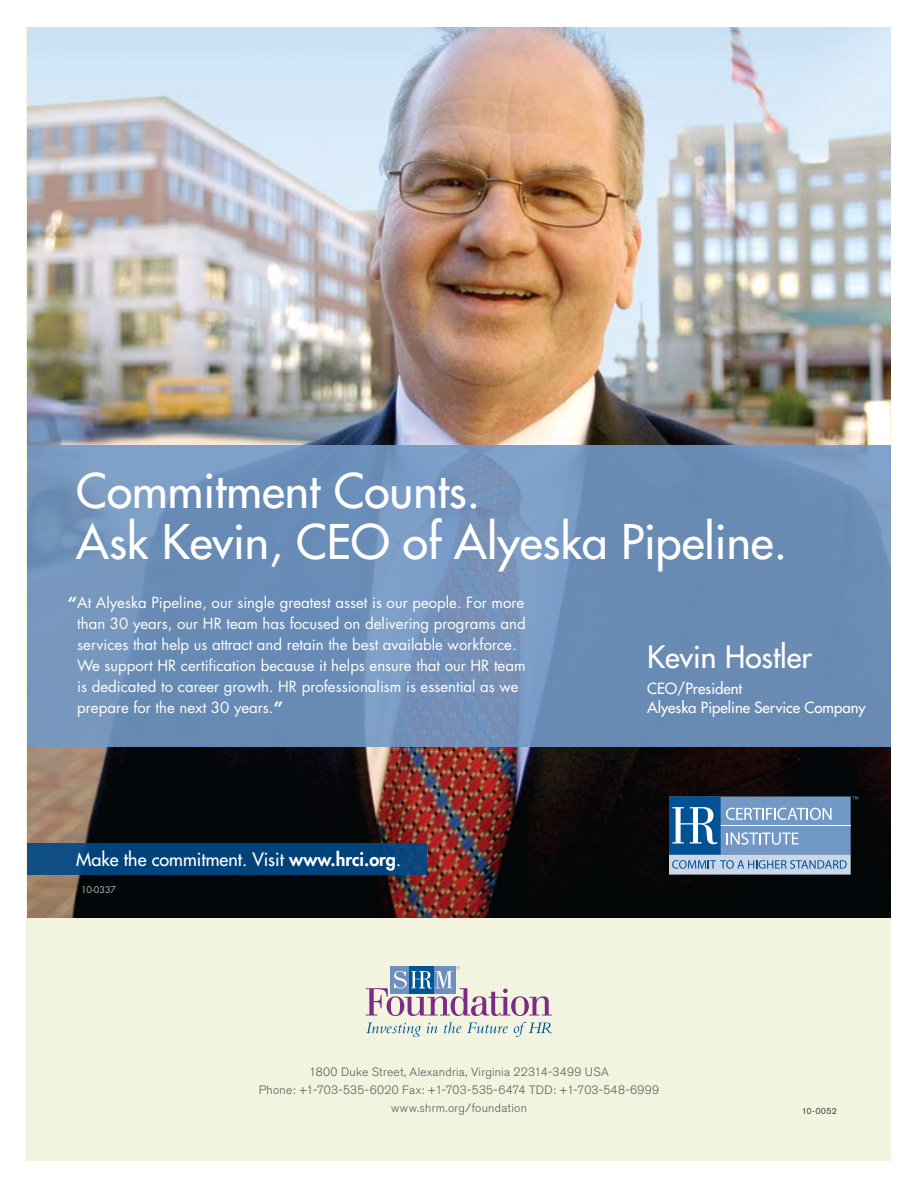
<style>
.page{position:relative;width:918px;height:1188px;background:#fff}
.page>*{position:absolute;margin:0;border:0;box-sizing:border-box;transform-origin:0 0}
.t1{font:46.5px/51px "Futura";color:#fff}
.t2{font:30px "Futura";color:#fff}
.t3{font:18px "Futura";color:#fff}
.t4{font:15px/21px "Futura";color:#fff}
.t5{font:15px/19.5px "Futura";color:#fff}
.t6{font:300 12px/18px "Akzidenz Grotesk BE";letter-spacing:.025em;color:#58595b;text-align:center}
.t7{font:9px "Akzidenz Grotesk BE";letter-spacing:.015em;color:#414142}
.t8{font:9px "Futura";color:#bcbdc0}
.s1{font-weight:700}
.s2{font-weight:800}
.s3{font-style:inherit}
</style>
<div class="page">
<div style="left:27px;top:27px;width:864px;height:1134px;background:#f2f4df"></div>
<svg style="left:366px;top:1023px;width:55px;height:14px"></svg>
<svg style="left:427px;top:1023px;width:11px;height:10px"></svg>
<svg style="left:444px;top:1022px;width:17px;height:11px"></svg>
<svg style="left:467px;top:1023px;width:41px;height:10px"></svg>
<svg style="left:514px;top:1022px;width:38px;height:15px"></svg>
<svg style="left:366px;top:966px;width:186px;height:50px"></svg>
<img style="left:27px;top:27px;width:864px;height:891px">
<svg style="left:27px;top:446px;width:864px;height:301px;background:#6e90b8"></svg>
<div style="left:27px;top:843px;width:399px;height:32px;background:linear-gradient(to right,#06477e,#004179)"></div>
<svg style="left:669px;top:796px;width:189px;height:79px;background:#789cc1"></svg>
<h1 class="t1" style="left:76px;top:466px;width:712px">Commitment Counts.<br>Ask Kevin, CEO of Alyeska Pipeline.</h1>
<p class="t4" style="left:77px;top:592px;width:450px;text-indent:-9px"><span class="s1">“</span>At Alyeska Pipeline, our single greatest asset is our people. For more than 30 years, our HR team has focused on delivering programs and services that help us attract and retain the best available workforce.<br>We support HR certification because it helps ensure that our HR team is dedicated to career growth. HR professionalism is essential as we prepare for the next 30 years.<span class="s1">”</span></p>
<p class="t3" style="left:76px;top:848px;width:327px">Make the commitment. Visit <span class="s2">www.hrci.org</span><span class="s3">.</span></p>
<p class="t8" style="left:81px;top:883px;width:37px">10-0337</p>
<h2 class="t2" style="left:647px;top:639px;width:166px">Kevin Hostler</h2>
<p class="t5" style="left:647px;top:679px;width:220px">CEO/President<br>Alyeska Pipeline Service Company</p>
<p class="t6" style="left:259px;top:1063px;width:402px">1800 Duke Street, Alexandria, Virginia 22314-3499 USA<br>Phone: +1-703-535-6020 Fax: +1-703-535-6474 TDD: +1-703-548-6999 www.shrm.org/foundation</p>
<p class="t7" style="left:802px;top:1105px;width:37px">10-0052</p>
</div>
